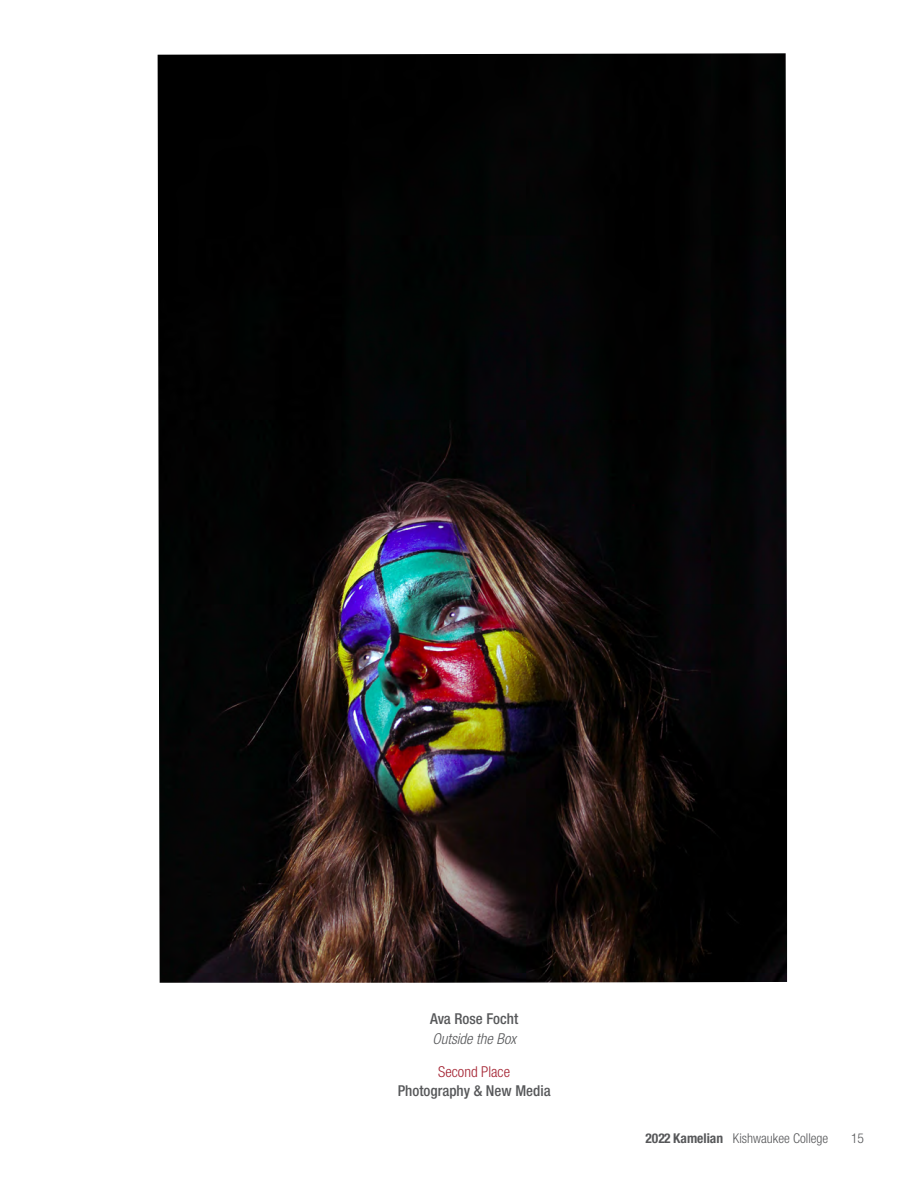
<style>
.page{position:relative;width:918px;height:1188px;background:#fff}
.page>*{position:absolute;margin:0;border:0;box-sizing:border-box;transform-origin:0 0}
.t1{font:500 condensed 15px/19.5px "Helvetica Neue";color:#57585a;text-align:center}
.t2{font:italic 300 condensed 15px/19.5px "Helvetica Neue";color:#57585a}
.t3{font:300 condensed 13.5px "Helvetica Neue";color:#57585a}
.s1{font-weight:500;font-style:normal}
.s2{font-weight:300;color:#a42332}
.s3{font-weight:700}
</style>
<div class="page">
<img style="left:158px;top:53px;width:629px;height:930px">
<p class="t2" style="left:430px;top:1009px;width:90px"><span class="s1">Ava Rose Focht<br></span>Outside the Box</p>
<p class="t1" style="left:398px;top:1061px;width:154px"><span class="s2">Second Place<br></span>Photography &amp; New Media</p>
<p class="t3" style="left:645px;top:1131px;width:184px"><span class="s3">2022 Kamelian</span> Kishwaukee College</p>
<p class="t3" style="left:851px;top:1131px;width:14px">15</p>
</div>
